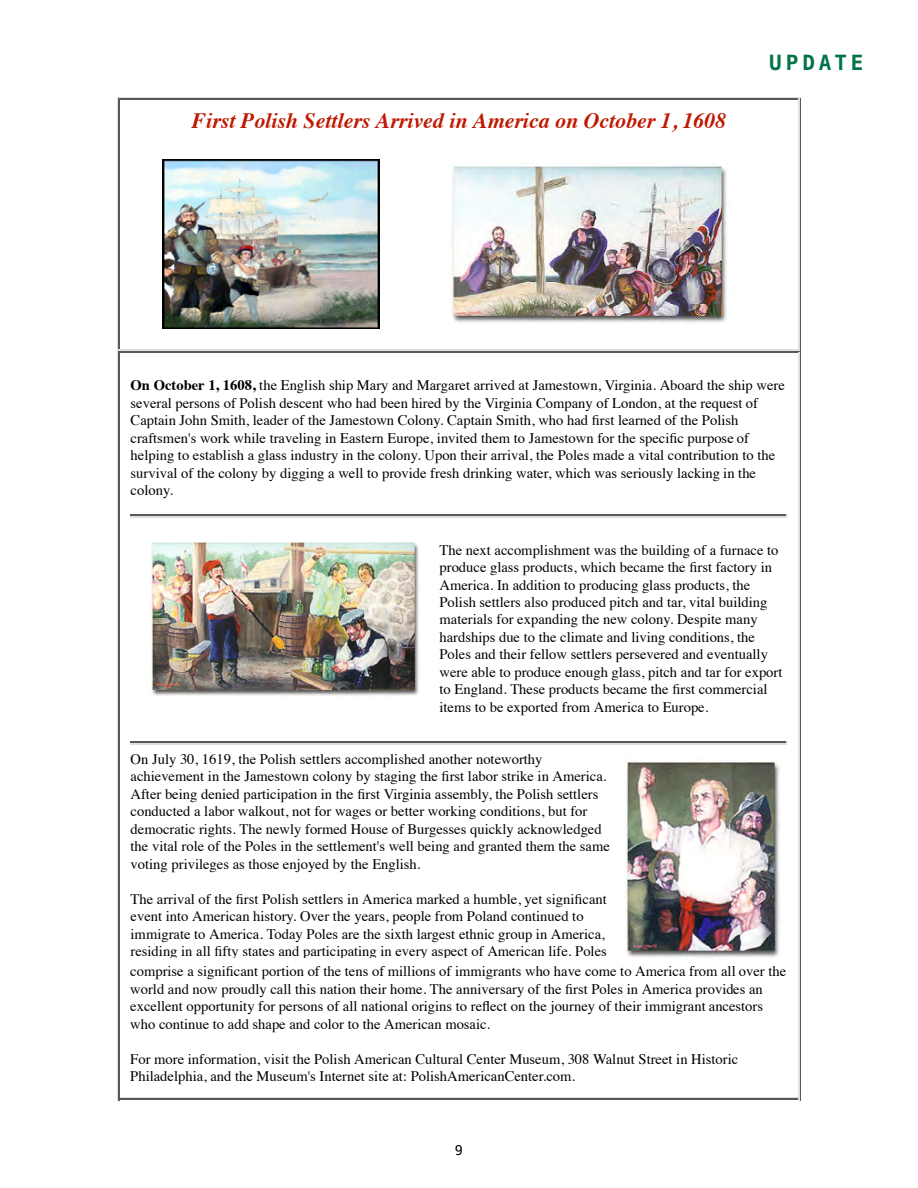
<style>
.page{position:relative;width:918px;height:1188px;background:#fff}
.page>*{position:absolute;margin:0;border:0;box-sizing:border-box;transform-origin:0 0}
.t1{font:italic 700 21.9px "Times";color:#bf1a00}
.t2{font:700 21px "Hack";letter-spacing:.18em;color:#007447}
.t3{font:14.55px/17.5px "Times";color:#000}
.t4{font:13.5px "Hack";color:#000}
.s1{font-weight:700}
</style>
<div class="page">
<hr style="left:117px;top:98px;width:684px;height:1px;background:#dfdfdf">
<hr style="left:800px;top:99px;width:1px;height:870px;background:#595959">
<hr style="left:117px;top:99px;width:1px;height:870px;background:#dfdfdf">
<hr style="left:118px;top:99px;width:682px;height:1px;background:#595959">
<hr style="left:118px;top:100px;width:2px;height:251px;background:#595959">
<hr style="left:798px;top:99px;width:2px;height:251px;background:#dfdfdf">
<hr style="left:118px;top:350px;width:682px;height:1px;background:#dfdfdf">
<hr style="left:118px;top:351px;width:682px;height:1px;background:#595959">
<hr style="left:798px;top:352px;width:2px;height:617px;background:#dfdfdf">
<hr style="left:118px;top:352px;width:2px;height:617px;background:#595959">
<hr style="left:131px;top:515px;width:656px;height:1px;background:#595959">
<hr style="left:131px;top:516px;width:656px;height:1px;background:#dfdfdf">
<hr style="left:131px;top:742px;width:656px;height:1px;background:#595959">
<hr style="left:131px;top:743px;width:656px;height:1px;background:#dfdfdf">
<img style="left:163px;top:159px;width:217px;height:169px">
<img style="left:452px;top:163px;width:275px;height:160px">
<img style="left:151px;top:542px;width:268px;height:154px">
<img style="left:626px;top:761px;width:155px;height:197px">
<hr style="left:799px;top:958px;width:1px;height:143px;background:#595959">
<hr style="left:117px;top:958px;width:1px;height:143px;background:#dfdfdf">
<hr style="left:798px;top:958px;width:1px;height:141px;background:#dfdfdf">
<hr style="left:119px;top:1097px;width:679px;height:2px;background:#dfdfdf">
<hr style="left:118px;top:958px;width:1px;height:141px;background:#595959">
<hr style="left:118px;top:1099px;width:681px;height:1px;background:#595959">
<h1 class="t1" style="left:192px;top:113px;width:536px">First Polish Settlers Arrived in America on October 1, 1608</h1>
<h2 class="t2" style="left:769px;top:49px;width:96px">UPDATE</h2>
<p class="t3" style="left:131px;top:378px;width:656px"><span class="s1">On October 1, 1608,</span> the English ship Mary and Margaret arrived at Jamestown, Virginia. Aboard the ship were several persons of Polish descent who had been hired by the Virginia Company of London, at the request of Captain John Smith, leader of the Jamestown Colony. Captain Smith, who had first learned of the Polish craftsmen's work while traveling in Eastern Europe, invited them to Jamestown for the specific purpose of helping to establish a glass industry in the colony. Upon their arrival, the Poles made a vital contribution to the survival of the colony by digging a well to provide fresh drinking water, which was seriously lacking in the colony.</p>
<p class="t3" style="left:440px;top:542px;width:344px">The next accomplishment was the building of a furnace to produce glass products, which became the first factory in America. In addition to producing glass products, the Polish settlers also produced pitch and tar, vital building materials for expanding the new colony. Despite many hardships due to the climate and living conditions, the Poles and their fellow settlers persevered and eventually were able to produce enough glass, pitch and tar for export to England. These products became the first commercial items to be exported from America to Europe.</p>
<p class="t3" style="left:131px;top:752px;width:481px">On July 30, 1619, the Polish settlers accomplished another noteworthy achievement in the Jamestown colony by staging the first labor strike in America.<br>After being denied participation in the first Virginia assembly, the Polish settlers conducted a labor walkout, not for wages or better working conditions, but for democratic rights. The newly formed House of Burgesses quickly acknowledged the vital role of the Poles in the settlement's well being and granted them the same voting privileges as those enjoyed by the English.</p>
<p class="t3" style="left:131px;top:892px;width:478px">The arrival of the first Polish settlers in America marked a humble, yet significant event into American history. Over the years, people from Poland continued to immigrate to America. Today Poles are the sixth largest ethnic group in America, residing in all fifty states and participating in every aspect of American life. Poles</p>
<p class="t3" style="left:130px;top:964px;width:657px">comprise a significant portion of the tens of millions of immigrants who have come to America from all over the world and now proudly call this nation their home. The anniversary of the first Poles in America provides an excellent opportunity for persons of all national origins to reflect on the journey of their immigrant ancestors who continue to add shape and color to the American mosaic.</p>
<p class="t3" style="left:130px;top:1052px;width:609px">For more information, visit the Polish American Cultural Center Museum, 308 Walnut Street in Historic<br>Philadelphia, and the Museum's Internet site at: PolishAmericanCenter.com.</p>
<p class="t4" style="left:455px;top:1142px;width:10px">9</p>
</div>
